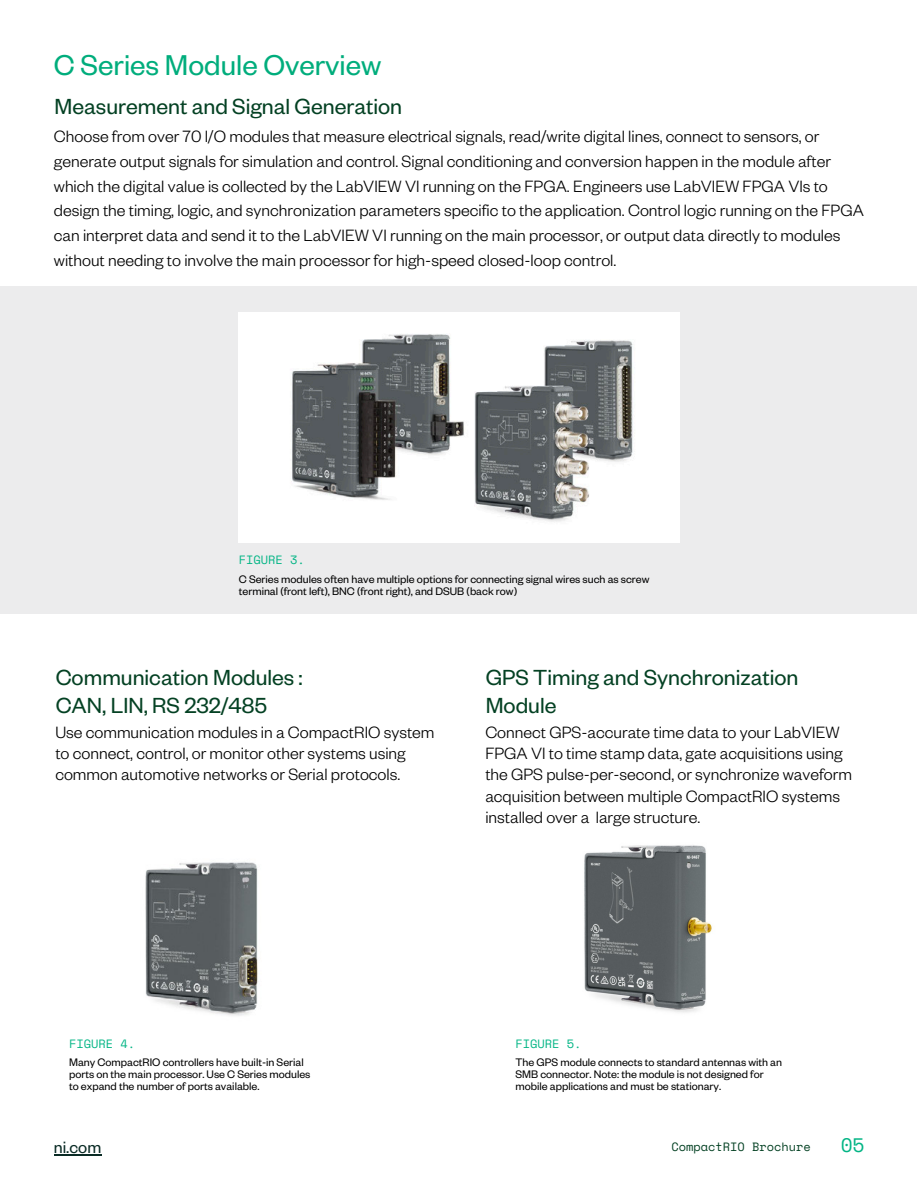
<style>
.page{position:relative;width:918px;height:1188px;background:#fff}
.page>*{position:absolute;margin:0;border:0;box-sizing:border-box;transform-origin:0 0}
.t1{font:31.5px "Founders Grotesk";color:#00ad7c}
.t2{font:24px/28.2px "Founders Grotesk";color:#044123}
.t3{font:19.5px "Space Mono";color:#03b585}
.t4{font:300 18px/21.3px "Founders Grotesk";color:#000}
.t5{font:18px "Founders Grotesk";color:#0a2b25}
.t6{font:12px/12px "Founders Grotesk";color:#000}
.t7{font:12px "Space Mono";color:#03b585}
.t8{font:12px "Space Mono";color:#044123}
</style>
<div class="page">
<div style="left:0;top:286px;width:917px;height:327px;background:#ececed"></div>
<img style="left:239px;top:312px;width:441px;height:231px">
<img style="left:145px;top:862px;width:113px;height:154px">
<img style="left:584px;top:845px;width:128px;height:168px">
<hr style="left:54px;top:1154px;width:47px;height:1px;background:#0a2b25">
<h4 class="t1" style="left:54px;top:56px;width:329px">C Series Module Overview</h4>
<h2 class="t2" style="left:55px;top:96px;width:349px">Measurement and Signal Generation</h2>
<p class="t4" style="left:54px;top:127px;width:812px;line-height:24.8px">Choose from over 70 I/O modules that measure electrical signals, read/write digital lines, connect to sensors, or generate output signals for simulation and control. Signal conditioning and conversion happen in the module after which the digital value is collected by the LabVIEW VI running on the FPGA. Engineers use LabVIEW FPGA VIs to design the timing, logic, and synchronization parameters specific to the application. Control logic running on the FPGA can interpret data and send it to the LabVIEW VI running on the main processor, or output data directly to modules without needing to involve the main processor for high-speed closed-loop control.</p>
<p class="t7" style="left:239px;top:551px;width:68px">FIGURE 3.</p>
<h4 class="t6" style="left:239px;top:575px;width:412px">C Series modules often have multiple options for connecting signal wires such as screw terminal (front left), BNC (front right), and DSUB (back row)</h4>
<p class="t2" style="left:56px;top:668px;width:249px">Communication Modules :<br>CAN, LIN, RS 232/485</p>
<h3 class="t4" style="left:55px;top:725px;width:381px">Use communication modules in a CompactRIO system to connect, control, or monitor other systems using common automotive networks or Serial protocols.</h3>
<p class="t2" style="left:486px;top:668px;width:314px">GPS Timing and Synchronization<br>Module</p>
<h4 class="t4" style="left:485px;top:725px;width:368px">Connect GPS-accurate time data to your LabVIEW FPGA VI to time stamp data, gate acquisitions using the GPS pulse-per-second, or synchronize waveform acquisition between multiple CompactRIO systems installed over a large structure.</h4>
<p class="t7" style="left:69px;top:1034px;width:68px">FIGURE 4.</p>
<h2 class="t6" style="left:69px;top:1058px;width:243px">Many CompactRIO controllers have built-in Serial ports on the main processor. Use C Series modules to expand the number of ports available.</h2>
<h3 class="t7" style="left:515px;top:1034px;width:68px">FIGURE 5.</h3>
<p class="t6" style="left:515px;top:1058px;width:268px">The GPS module connects to standard antennas with an<br>SMB connector. Note: the module is not designed for mobile applications and must be stationary.</p>
<p class="t5" style="left:54px;top:1142px;width:49px">ni.com</p>
<h3 class="t8" style="left:671px;top:1138px;width:141px">CompactRIO Brochure</h3>
<p class="t3" style="left:841px;top:1130px;width:25px">05</p>
</div>
